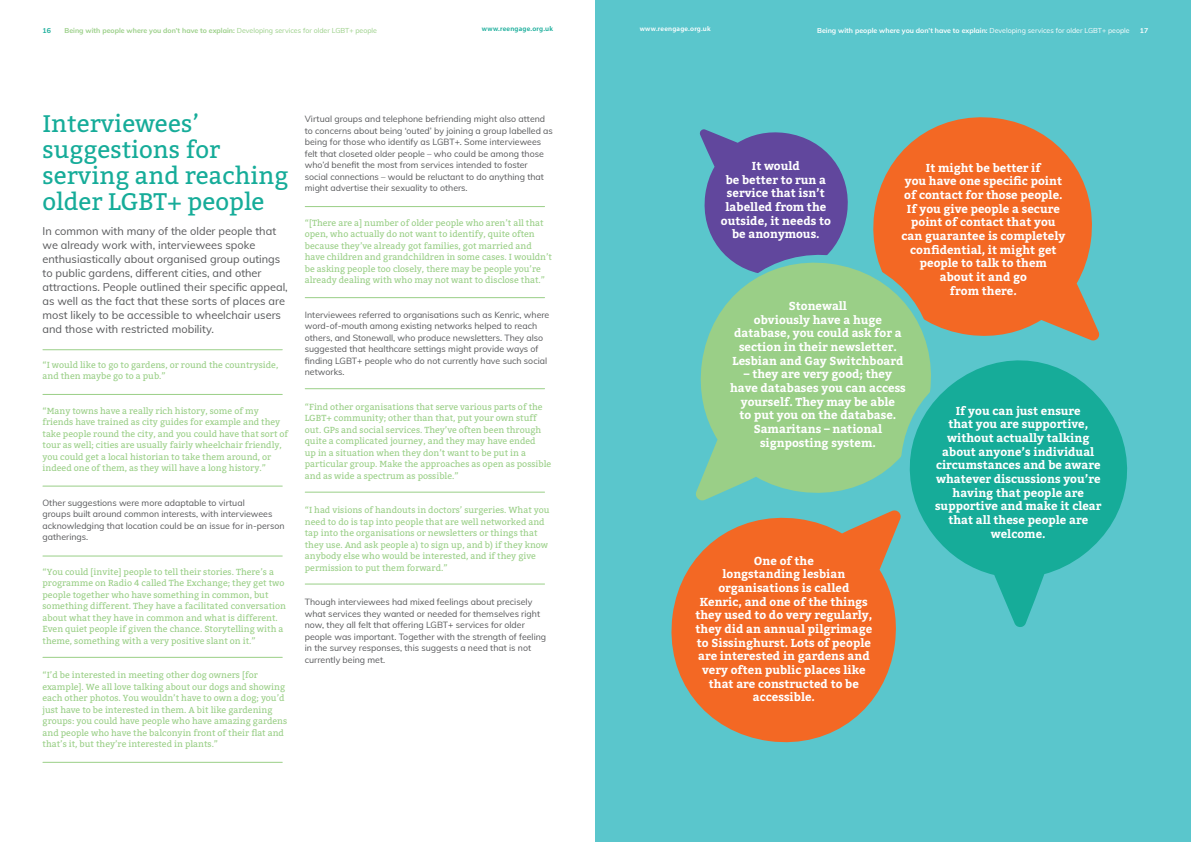
<style>
.page{position:relative;width:1191px;height:842px;background:#fff}
.page>*{position:absolute;margin:0;border:0;box-sizing:border-box;transform-origin:0 0}
.t1{font:24px/26px "Bitter";color:#16ac99}
.t2{font:700 11.5px/13.7px "Bitter";color:#fff;text-align:center}
.t3{font:11px/14px "Muli";color:#57585a}
.t4{font:8.8px/11.5px "Bitter";color:#9acf87}
.t5{font:8.8px/11.5px "Muli";color:#57585a}
.t6{font:700 7px "Muli";color:#fff}
.t7{font:700 7px "Muli";color:#9acf87}
.t8{font:600 7px "Myriad Pro";letter-spacing:.03em;color:#16ac99}
.t9{font:600 7px "Myriad Pro";letter-spacing:.03em;color:#fff}
.t10{font:700 7px "Muli";color:#16ac99}
.s1{font-weight:400}
</style>
<div class="page">
<div style="left:595px;top:0;width:596px;height:842px;background:#5ac6cc"></div>
<hr style="left:43px;top:349px;width:239px;height:1px;background:#9acf87">
<hr style="left:305px;top:206px;width:239px;height:1px;background:#9acf87">
<hr style="left:305px;top:297px;width:239px;height:1px;background:#9acf87">
<hr style="left:305px;top:492px;width:239px;height:1px;background:#9acf87">
<hr style="left:305px;top:584px;width:239px;height:1px;background:#9acf87">
<hr style="left:305px;top:388px;width:239px;height:1px;background:#9acf87">
<hr style="left:43px;top:762px;width:239px;height:1px;background:#9acf87">
<hr style="left:43px;top:394px;width:239px;height:1px;background:#9acf87">
<hr style="left:43px;top:486px;width:239px;height:1px;background:#9acf87">
<hr style="left:43px;top:556px;width:239px;height:1px;background:#9acf87">
<hr style="left:43px;top:657px;width:239px;height:1px;background:#9acf87">
<svg style="left:873px;top:117px;width:227px;height:224px;fill:#f36824"></svg>
<svg style="left:699px;top:129px;width:149px;height:119px"></svg>
<svg style="left:719px;top:248px;width:222px;height:93px"></svg>
<svg style="left:696px;top:255px;width:242px;height:246px;fill:#9acf87"></svg>
<svg style="left:671px;top:510px;width:225px;height:233px;fill:#f36824"></svg>
<svg style="left:895px;top:346px;width:232px;height:282px;fill:#16ac99"></svg>
<p class="t10" style="left:43px;top:25px;width:10px">16</p>
<p class="t7" style="left:65px;top:25px;width:314px">Being with people where you don’t have to explain: <span class="s1">Developing services for older LGBT+ people</span></p>
<p class="t8" style="left:482px;top:25px;width:72px">www.reengage.org.uk</p>
<p class="t9" style="left:639px;top:25px;width:72px">www.reengage.org.uk</p>
<p class="t6" style="left:817px;top:25px;width:314px">Being with people where you don’t have to explain: <span class="s1">Developing services for older LGBT+ people</span></p>
<p class="t6" style="left:1139px;top:25px;width:10px">17</p>
<h1 class="t1" style="left:43px;top:111px;width:247px">Interviewees’ suggestions for serving and reaching older LGBT+ people</h1>
<p class="t3" style="left:43px;top:224px;width:247px">In common with many of the older people that we already work with, interviewees spoke enthusiastically about organised group outings to public gardens, different cities, and other attractions. People outlined their specific appeal, as well as the fact that these sorts of places are most likely to be accessible to wheelchair users and those with restricted mobility.</p>
<p class="t4" style="left:43px;top:359px;width:237px">“I would like to go to gardens, or round the countryside, and then maybe go to a pub.”</p>
<p class="t4" style="left:43px;top:405px;width:247px">“Many towns have a really rich history, some of my friends have trained as city guides for example and they take people round the city, and you could have that sort of tour as well; cities are usually fairly wheelchair friendly, you could get a local historian to take them around, or indeed one of them, as they will have a long history.”</p>
<p class="t5" style="left:43px;top:497px;width:244px">Other suggestions were more adaptable to virtual<br>groups built around common interests, with interviewees acknowledging that location could be an issue for in-person gatherings.</p>
<p class="t4" style="left:43px;top:566px;width:245px">“You could [invite] people to tell their stories. There’s a programme on Radio 4 called The Exchange; they get two people together who have something in common, but something different. They have a facilitated conversation about what they have in common and what is different.<br>Even quiet people if given the chance. Storytelling with a theme, something with a very positive slant on it.”</p>
<p class="t4" style="left:43px;top:670px;width:246px">“I’d be interested in meeting other dog owners [for example]. We all love talking about our dogs and showing each other photos. You wouldn’t have to own a dog; you’d just have to be interested in them. A bit like gardening groups: you could have people who have amazing gardens and people who have the balconyin front of their flat and that’s it, but they’re interested in plants.”</p>
<p class="t5" style="left:305px;top:113px;width:250px">Virtual groups and telephone befriending might also attend to concerns about being ‘outed’ by joining a group labelled as being for those who identify as LGBT+. Some interviewees felt that closeted older people – who could be among those who’d benefit the most from services intended to foster social connections – would be reluctant to do anything that might advertise their sexuality to others.</p>
<p class="t4" style="left:305px;top:217px;width:249px">“[There are a] number of older people who aren’t all that open, who actually do not want to identify, quite often because they’ve already got families, got married and have children and grandchildren in some cases. I wouldn’t be asking people too closely, there may be people you’re already dealing with who may not want to disclose that.”</p>
<p class="t5" style="left:305px;top:308px;width:246px">Interviewees referred to organisations such as Kenric, where word-of-mouth among existing networks helped to reach others, and Stonewall, who produce newsletters. They also suggested that healthcare settings might provide ways of finding LGBT+ people who do not currently have such social networks.</p>
<p class="t4" style="left:305px;top:401px;width:248px">“Find other organisations that serve various parts of the LGBT+ community; other than that, put your own stuff out. GPs and social services. They’ve often been through quite a complicated journey, and they may have ended<br>up in a situation when they don’t want to be put in a particular group. Make the approaches as open as possible and as wide a spectrum as possible.”</p>
<p class="t4" style="left:305px;top:505px;width:246px">“I had visions of handouts in doctors’ surgeries. What you need to do is tap into people that are well networked and tap into the organisations or newsletters or things that they use. And ask people a) to sign up, and b) if they know anybody else who would be interested, and if they give permission to put them forward.”</p>
<p class="t5" style="left:305px;top:596px;width:243px">Though interviewees had mixed feelings about precisely what services they wanted or needed for themselves right now, they all felt that offering LGBT+ services for older people was important. Together with the strength of feeling in the survey responses, this suggests a need that is not currently being met.</p>
<h2 class="t2" style="left:721px;top:159px;width:111px">It would<br>be better to run a service that isn’t labelled from the outside, it needs to be anonymous.</h2>
<h2 class="t2" style="left:901px;top:161px;width:165px">It might be better if<br>you have one specific point of contact for those people.<br>If you give people a secure point of contact that you can guarantee is completely confidential, it might get people to talk to them about it and go<br>from there.</h2>
<h2 class="t2" style="left:732px;top:299px;width:172px">Stonewall<br>obviously have a huge database, you could ask for a section in their newsletter.<br>Lesbian and Gay Switchboard</h2>
<h2 class="t2" style="left:730px;top:368px;width:177px">– they are very good; they have databases you can access yourself. They may be able<br>to put you on the database.<br>Samaritans – national signposting system.</h2>
<p class="t2" style="left:695px;top:554px;width:178px">One of the<br>longstanding lesbian organisations is called<br>Kenric, and one of the things they used to do very regularly, they did an annual pilgrimage to Sissinghurst. Lots of people are interested in gardens and very often public places like that are constructed to be accessible.</p>
<p class="t2" style="left:935px;top:404px;width:168px">If you can just ensure<br>that you are supportive, without actually talking about anyone’s individual circumstances and be aware whatever discussions you’re having that people are supportive and make it clear that all these people are welcome.</p>
</div>
